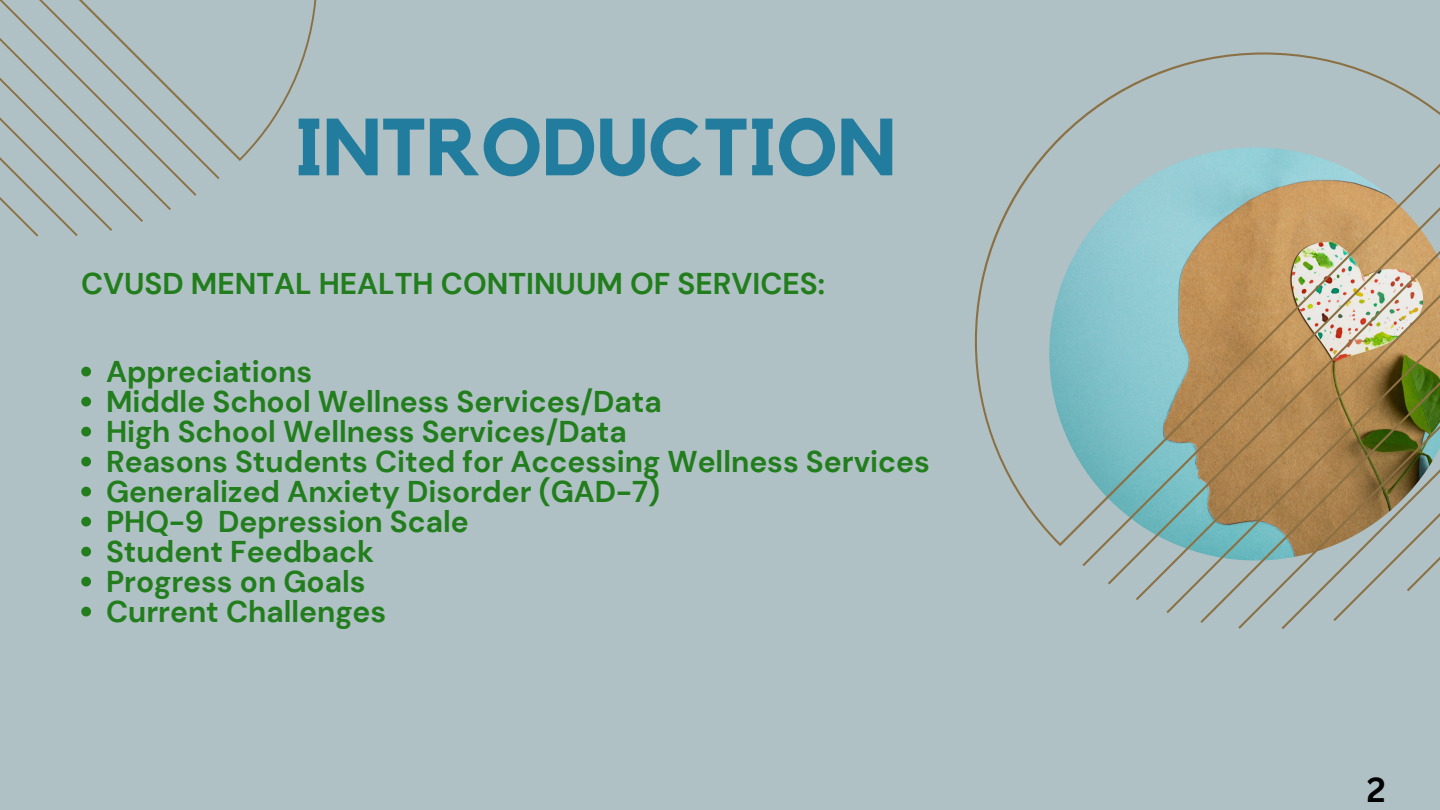
<style>
.page{position:relative;width:1440px;height:810px;background:#afc1c4}
.page>*{position:absolute;margin:0;border:0;box-sizing:border-box;transform-origin:0 0}
.t1{font:700 80px "Kollektif";color:#227c9d}
.t2{font:700 34px "Canva Sans";color:#000}
.t3{font:700 30px "DM Sans";color:#227d1d}
</style>
<div class="page">
<svg style="left:975px;top:53px;width:465px;height:576px"></svg>
<svg style="left:0;top:0;width:317px;height:237px"></svg>
<svg style="left:81px;top:367px;width:10px;height:9px"></svg>
<svg style="left:81px;top:397px;width:10px;height:9px"></svg>
<svg style="left:81px;top:427px;width:10px;height:9px"></svg>
<svg style="left:81px;top:457px;width:10px;height:9px"></svg>
<svg style="left:81px;top:487px;width:10px;height:9px"></svg>
<svg style="left:81px;top:517px;width:10px;height:9px"></svg>
<svg style="left:81px;top:547px;width:10px;height:9px"></svg>
<svg style="left:81px;top:577px;width:10px;height:9px"></svg>
<svg style="left:81px;top:607px;width:10px;height:9px"></svg>
<p class="t1" style="left:295px;top:111px;width:603px">INTRODUCTION</p>
<p class="t3" style="left:81px;top:264px;width:746px">CVUSD MENTAL HEALTH CONTINUUM OF SERVICES:</p>
<p class="t3" style="left:106px;top:352px;width:208px">Appreciations</p>
<p class="t3" style="left:106px;top:382px;width:557px">Middle School Wellness Services/Data</p>
<p class="t3" style="left:106px;top:412px;width:522px">High School Wellness Services/Data</p>
<p class="t3" style="left:106px;top:442px;width:825px">Reasons Students Cited for Accessing Wellness Services</p>
<p class="t3" style="left:106px;top:472px;width:556px">Generalized Anxiety Disorder (GAD-7)</p>
<p class="t3" style="left:106px;top:502px;width:364px">PHQ-9 Depression Scale</p>
<p class="t3" style="left:106px;top:532px;width:270px">Student Feedback</p>
<p class="t3" style="left:106px;top:562px;width:261px">Progress on Goals</p>
<p class="t3" style="left:106px;top:592px;width:282px">Current Challenges</p>
<p class="t2" style="left:1367px;top:766px;width:20px">2</p>
</div>
